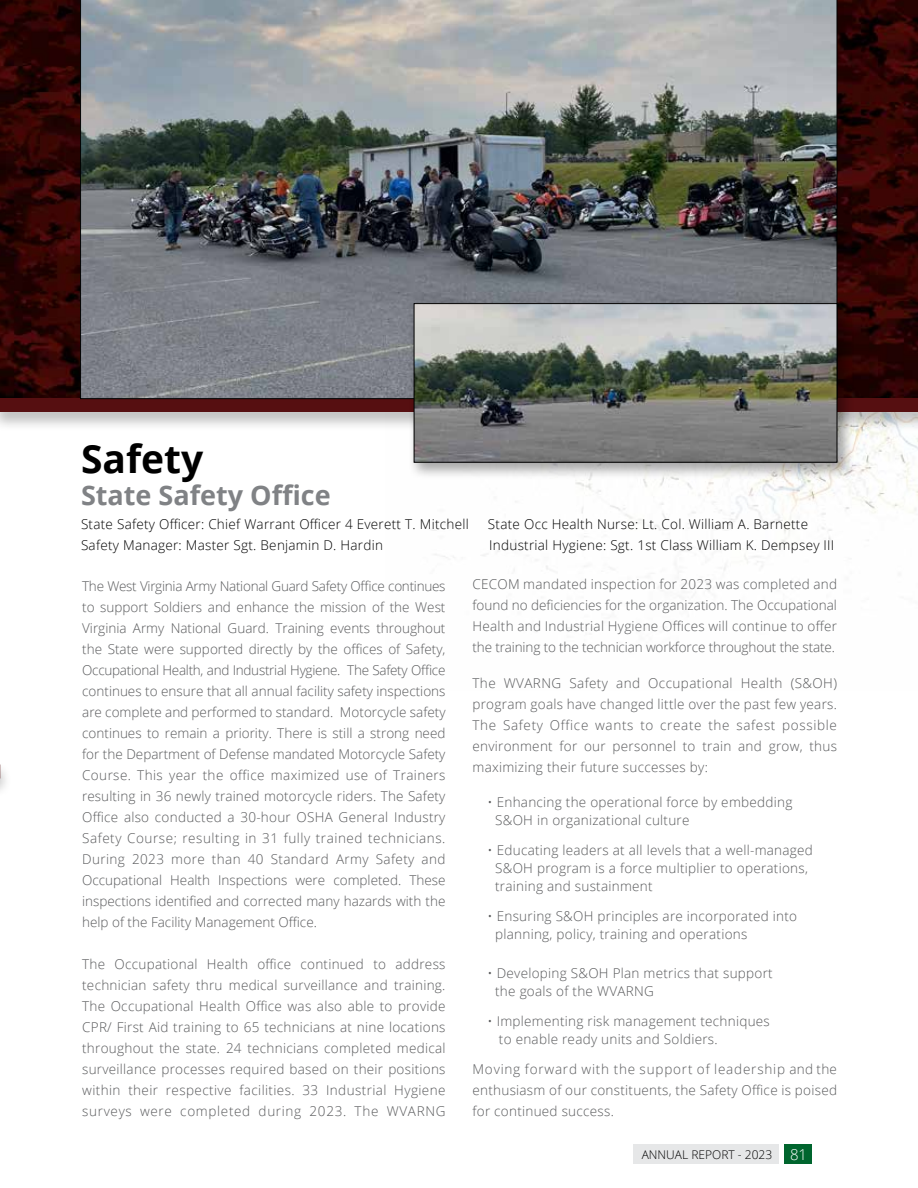
<style>
.page{position:relative;width:918px;height:1188px;background:#fff}
.page>*{position:absolute;margin:0;border:0;box-sizing:border-box;transform-origin:0 0}
.t1{font:700 39px "Open Sans";color:#000}
.t2{font:700 27px "Open Sans";color:#808285}
.t3{font:300 13.5px/21px "Open Sans";letter-spacing:.02em;color:#58595b;text-align:justify}
.t4{font:300 13.5px "Open Sans";letter-spacing:.02em;color:#000}
.t5{font:300 12px "Open Sans";color:#000}
.s1{font-size:15px;color:#fff}
</style>
<div class="page">
<div style="left:0;top:761px;width:12px;height:37px;background:#000;opacity:.25"></div>
<img style="left:431px;top:432px;width:487px;height:197px">
<img style="left:837px;top:0;width:81px;height:395px">
<img style="left:0;top:0;width:80px;height:395px">
<div style="left:0;top:395px;width:918px;height:37px;background:#000;opacity:.25"></div>
<div style="left:0;top:399px;width:918px;height:13px;background:#560f11"></div>
<img style="left:80px;top:0;width:757px;height:399px">
<div style="left:408px;top:297px;width:447px;height:183px;background:#000;opacity:.35"></div>
<img style="left:416px;top:305px;width:419px;height:156px">
<div style="left:414px;top:303px;width:423px;height:160px;border:1px solid #000"></div>
<div style="left:785px;top:1144px;width:27px;height:20px;background:#00652e"></div>
<div style="left:633px;top:1144px;width:146px;height:20px;background:#e6e7e8"></div>
<h1 class="t1" style="left:81px;top:431px;width:124px">Safety</h1>
<h2 class="t2" style="left:81px;top:476px;width:251px">State Safety Office</h2>
<p class="t4" style="left:81px;top:514px;width:389px">State Safety Officer: Chief Warrant Officer 4 Everett T. Mitchell</p>
<p class="t4" style="left:488px;top:514px;width:322px">State Occ Health Nurse: Lt. Col. William A. Barnette</p>
<p class="t4" style="left:81px;top:535px;width:304px">Safety Manager: Master Sgt. Benjamin D. Hardin</p>
<p class="t4" style="left:489px;top:535px;width:347px">Industrial Hygiene: Sgt. 1st Class William K. Dempsey III</p>
<p class="t3" style="left:472px;top:574px;width:366px">CECOM mandated inspection for 2023 was completed and found no deficiencies for the organization. The Occupational Health and Industrial Hygiene Offices will continue to offer the training to the technician workforce throughout the state.</p>
<p class="t3" style="left:472px;top:673px;width:366px">The WVARNG Safety and Occupational Health (S&amp;OH) program goals have changed little over the past few years.<br>The Safety Office wants to create the safest possible environment for our personnel to train and grow, thus maximizing their future successes by:</p>
<p class="t3" style="left:495px;top:793px;width:299px;line-height:18px;text-indent:-8px">• Enhancing the operational force by embedding<br>S&amp;OH in organizational culture</p>
<p class="t3" style="left:495px;top:841px;width:319px;line-height:18px;text-align:left;text-indent:-8px">• Educating leaders at all levels that a well-managed<br>S&amp;OH program is a force multiplier to operations, training and sustainment</p>
<p class="t3" style="left:495px;top:907px;width:303px;line-height:18px;text-indent:-8px">• Ensuring S&amp;OH principles are incorporated into planning, policy, training and operations</p>
<p class="t3" style="left:495px;top:964px;width:279px;line-height:18px;text-indent:-8px">• Developing S&amp;OH Plan metrics that support the goals of the WVARNG</p>
<p class="t3" style="left:499px;top:1012px;width:272px;line-height:18px;text-indent:-11px">• Implementing risk management techniques to enable ready units and Soldiers.</p>
<p class="t3" style="left:472px;top:1058px;width:366px">Moving forward with the support of leadership and the enthusiasm of our constituents, the Safety Office is poised for continued success.</p>
<p class="t5" style="left:642px;top:1146px;width:167px">ANNUAL REPORT - 2023 <span class="s1">81</span></p>
<p class="t3" style="left:82px;top:575px;width:365px">The West Virginia Army National Guard Safety Office continues to support Soldiers and enhance the mission of the West Virginia Army National Guard. Training events throughout the State were supported directly by the offices of Safety, Occupational Health, and Industrial Hygiene. The Safety Office continues to ensure that all annual facility safety inspections are complete and performed to standard. Motorcycle safety continues to remain a priority. There is still a strong need for the Department of Defense mandated Motorcycle Safety Course. This year the office maximized use of Trainers resulting in 36 newly trained motorcycle riders. The Safety Office also conducted a 30-hour OSHA General Industry Safety Course; resulting in 31 fully trained technicians.<br>During 2023 more than 40 Standard Army Safety and Occupational Health Inspections were completed. These inspections identified and corrected many hazards with the help of the Facility Management Office.</p>
<p class="t3" style="left:82px;top:953px;width:365px">The Occupational Health office continued to address technician safety thru medical surveillance and training.<br>The Occupational Health Office was also able to provide CPR/ First Aid training to 65 technicians at nine locations throughout the state. 24 technicians completed medical surveillance processes required based on their positions within their respective facilities. 33 Industrial Hygiene surveys were completed during 2023. The WVARNG</p>
</div>
